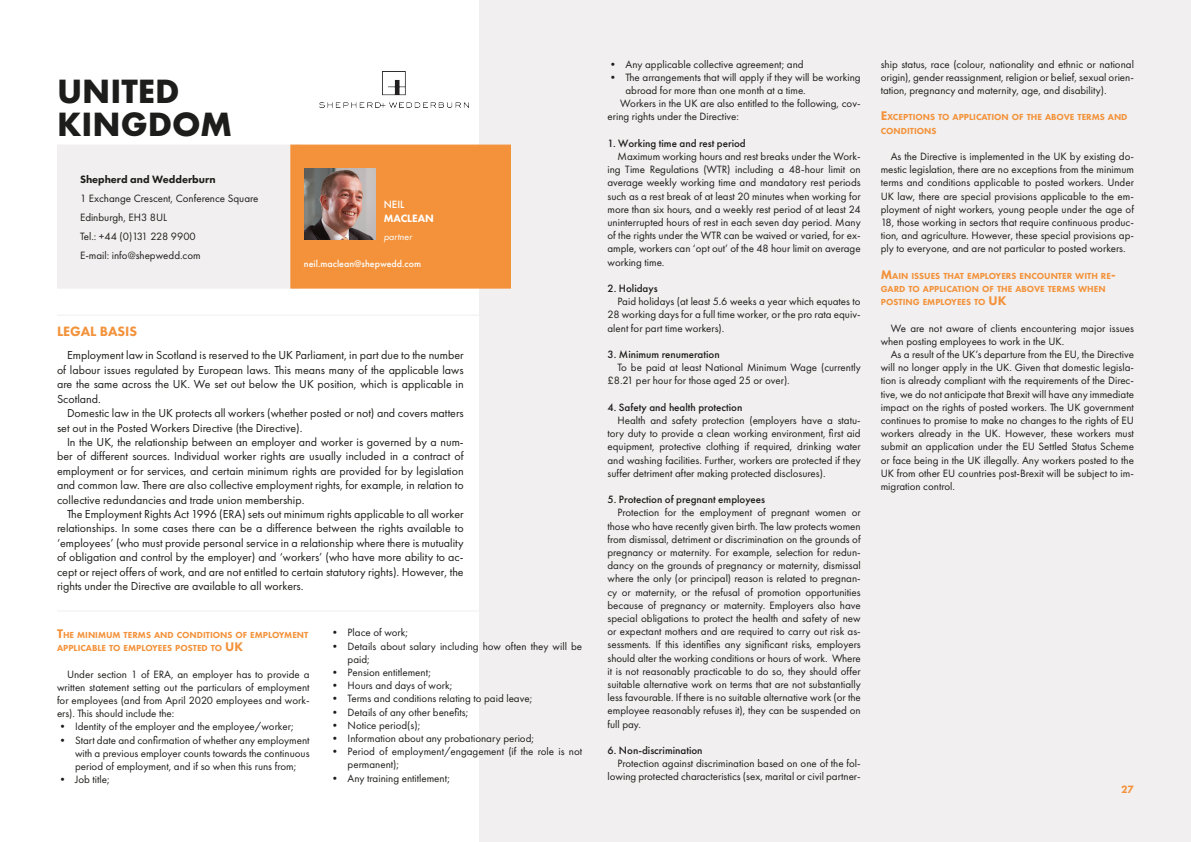
<style>
.page{position:relative;width:1191px;height:842px;background:#fff}
.page>*{position:absolute;margin:0;border:0;box-sizing:border-box;transform-origin:0 0}
.t1{font:700 35px "Futura PT";color:#1d1d1b}
.t2{font:800 14px "Futura PT";color:#f3923a}
.t3{font:12px/14.4px "Futura PT";color:#1d1d1b;text-align:justify}
.treść{font:11px/13.2px "Futura PT";color:#1d1d1b;text-align:justify}
.Śródtytuł_2{font:500 11px "Futura PT";color:#1d1d1b}
.t4{font:800 11px "Futura PT";color:#1d1d1b}
.treść-2{font:11px "Futura PT";letter-spacing:-.02em;color:#1d1d1b}
.t5{font:800 11px "Futura PT";color:#fff}
.t6{font:500 11px "Futura PT";color:#fff}
.t7{font:800 11px "Futura PT";color:#f3923a}
.t8{font:500 10px "Futura PT";color:#fff}
.t9{font:italic 10px "Futura PT";color:#fff}
.śródtytuł{font:800 9.1px/13.2px "Futura PT";color:#f3923a}
.s1{font-size:13px}
</style>
<div class="page">
<div style="left:479px;top:0;width:712px;height:842px;background:#f1efef"></div>
<div style="left:57px;top:145px;width:243px;height:144px;background:#f1efef"></div>
<div style="left:290px;top:145px;width:221px;height:144px;background:#f3923a;border:1px solid #f3923a"></div>
<img style="left:319px;top:72px;width:149px;height:36px">
<img style="left:304px;top:169px;width:71px;height:70px">
<hr style="left:57px;top:315px;width:422px;height:1px;background:#f1efef">
<hr style="left:57px;top:610px;width:422px;height:1px;background:#f1efef">
<p class="t1" style="left:57px;top:69px;width:124px">UNITED</p>
<p class="t1" style="left:57px;top:102px;width:177px">KINGDOM</p>
<p class="t4" style="left:80px;top:172px;width:137px">Shepherd and Wedderburn</p>
<p class="treść" style="left:80px;top:191px;width:180px">1 Exchange Crescent, Conference Square</p>
<p class="treść" style="left:80px;top:210px;width:89px">Edinburgh, EH3 8UL</p>
<p class="treść-2" style="left:80px;top:230px;width:117px">Tel.: +44 (0)131 228 9900</p>
<p class="treść" style="left:80px;top:248px;width:122px">E-mail: info@shepwedd.com</p>
<p class="t2" style="left:57px;top:323px;width:82px">LEGAL BASIS</p>
<p class="t6" style="left:384px;top:198px;width:22px">NEIL</p>
<p class="t5" style="left:384px;top:212px;width:52px">MACLEAN</p>
<p class="t9" style="left:384px;top:230px;width:30px">partner</p>
<p class="t8" style="left:304px;top:257px;width:119px">neil.maclean@shepwedd.com</p>
<p class="t3" style="left:57px;top:348px;width:408px;text-indent:10px">Employment law in Scotland is reserved to the UK Parliament, in part due to the number of labour issues regulated by European laws. This means many of the applicable laws are the same across the UK. We set out below the UK position, which is applicable in Scotland.</p>
<p class="t3" style="left:57px;top:406px;width:408px;text-indent:10px">Domestic law in the UK protects all workers (whether posted or not) and covers matters set out in the Posted Workers Directive (the Directive).</p>
<p class="t3" style="left:57px;top:435px;width:408px;text-indent:10px">In the UK, the relationship between an employer and worker is governed by a num&shy;ber of different sources. Individual worker rights are usually included in a contract of employment or for services, and certain minimum rights are provided for by legislation and common law. There are also collective employment rights, for example, in relation to collective redundancies and trade union membership.</p>
<p class="t3" style="left:57px;top:507px;width:408px;text-indent:10px">The Employment Rights Act 1996 (ERA) sets out minimum rights applicable to all worker relationships. In some cases there can be a difference between the rights available to ‘employees’ (who must provide personal service in a relationship where there is mutuality of obligation and control by the employer) and ‘workers’ (who have more ability to ac&shy;cept or reject offers of work, and are not entitled to certain statutory rights). However, the rights under the Directive are available to all workers.</p>
<p class="śródtytuł" style="left:57px;top:628px;width:253px"><span class="s1">T</span>HE MINIMUM TERMS AND CONDITIONS OF EMPLOYMENT<br>APPLICABLE TO EMPLOYEES POSTED TO <span class="s1">UK</span></p>
<p class="treść" style="left:57px;top:667px;width:254px;text-indent:10px">Under section 1 of ERA, an employer has to provide a written statement setting out the particulars of employment for employees (and from April 2020 employees and work&shy;ers). This should include the:</p>
<p class="treść" style="left:57px;top:720px;width:238px">• Identity of the employer and the employee/worker;</p>
<p class="treść" style="left:75px;top:733px;width:236px;text-indent:-18px">• Start date and confirmation of whether any employment with a previous employer counts towards the continuous period of employment, and if so when this runs from;</p>
<p class="treść" style="left:57px;top:773px;width:54px">• Job title;</p>
<p class="treść" style="left:330px;top:626px;width:80px">• Place of work;</p>
<p class="treść" style="left:348px;top:639px;width:236px;text-indent:-18px">• Details about salary including how often they will be paid;</p>
<p class="treść" style="left:330px;top:666px;width:103px">• Pension entitlement;</p>
<p class="treść" style="left:330px;top:679px;width:124px">• Hours and days of work;</p>
<p class="treść" style="left:330px;top:692px;width:204px">• Terms and conditions relating to paid leave;</p>
<p class="treść" style="left:330px;top:705px;width:140px">• Details of any other benefits;</p>
<p class="treść" style="left:330px;top:718px;width:92px">• Notice period(s);</p>
<p class="treść" style="left:330px;top:732px;width:206px">• Information about any probationary period;</p>
<p class="treść" style="left:348px;top:745px;width:236px;text-indent:-18px">• Period of employment/engagement (if the role is not permanent);</p>
<p class="treść" style="left:330px;top:771px;width:122px">• Any training entitlement;</p>
<p class="treść" style="left:607px;top:57px;width:198px">• Any applicable collective agreement; and</p>
<p class="treść" style="left:625px;top:70px;width:237px;text-indent:-18px">• The arrangements that will apply if they will be working abroad for more than one month at a time.</p>
<p class="treść" style="left:607px;top:97px;width:255px;text-indent:13px">Workers in the UK are also entitled to the following, cov&shy;ering rights under the Directive:</p>
<p class="Śródtytuł_2" style="left:607px;top:136px;width:140px">1. Working time and rest period</p>
<p class="treść" style="left:607px;top:150px;width:255px;text-indent:10px">Maximum working hours and rest breaks under the Work&shy;ing Time Regulations (WTR) including a 48-hour limit on average weekly working time and mandatory rest periods such as a rest break of at least 20 minutes when working for more than six hours, and a weekly rest period of at least 24 uninterrupted hours of rest in each seven day period. Many of the rights under the WTR can be waived or varied, for ex&shy;ample, workers can ‘opt out’ of the 48 hour limit on average working time.</p>
<p class="Śródtytuł_2" style="left:607px;top:282px;width:52px">2. Holidays</p>
<p class="treść" style="left:607px;top:295px;width:255px;text-indent:10px">Paid holidays (at least 5.6 weeks a year which equates to 28 working days for a full time worker, or the pro rata equiv&shy;alent for part time workers).</p>
<p class="Śródtytuł_2" style="left:607px;top:348px;width:114px">3. Minimum renumeration</p>
<p class="treść" style="left:607px;top:361px;width:255px;text-indent:10px">To be paid at least National Minimum Wage (currently £8.21 per hour for those aged 25 or over).</p>
<p class="Śródtytuł_2" style="left:607px;top:400px;width:136px">4. Safety and health protection</p>
<p class="treść" style="left:607px;top:414px;width:255px;text-indent:10px">Health and safety protection (employers have a statu&shy;tory duty to provide a clean working environment, first aid equipment, protective clothing if required, drinking water and washing facilities. Further, workers are protected if they suffer detriment after making protected disclosures).</p>
<p class="Śródtytuł_2" style="left:607px;top:493px;width:159px">5. Protection of pregnant employees</p>
<p class="treść" style="left:607px;top:506px;width:255px;text-indent:10px">Protection for the employment of pregnant women or those who have recently given birth. The law protects women from dismissal, detriment or discrimination on the grounds of pregnancy or maternity. For example, selection for redun&shy;dancy on the grounds of pregnancy or maternity, dismissal where the only (or principal) reason is related to pregnan&shy;cy or maternity, or the refusal of promotion opportunities because of pregnancy or maternity. Employers also have special obligations to protect the health and safety of new or expectant mothers and are required to carry out risk as&shy;sessments. If this identifies any significant risks, employers should alter the working conditions or hours of work. Where it is not reasonably practicable to do so, they should offer suitable alternative work on terms that are not substantially less favourable. If there is no suitable alternative work (or the employee reasonably refuses it), they can be suspended on full pay.</p>
<p class="Śródtytuł_2" style="left:607px;top:744px;width:97px">6. Non-discrimination</p>
<p class="treść" style="left:607px;top:757px;width:255px;text-align:right">Protection against discrimination based on one of the fol&shy;lowing protected characteristics (sex, marital or civil partner-</p>
<p class="treść" style="left:880px;top:57px;width:255px">ship status, race (colour, nationality and ethnic or national origin), gender reassignment, religion or belief, sexual orien&shy;tation, pregnancy and maternity, age, and disability).</p>
<p class="śródtytuł" style="left:880px;top:111px;width:248px"><span class="s1">E</span>XCEPTIONS TO APPLICATION OF THE ABOVE TERMS AND<br>CONDITIONS</p>
<p class="treść" style="left:880px;top:150px;width:255px;text-indent:10px">As the Directive is implemented in the UK by existing do&shy;mestic legislation, there are no exceptions from the minimum terms and conditions applicable to posted workers. Under UK law, there are special provisions applicable to the em&shy;ployment of night workers, young people under the age of 18, those working in sectors that require continuous produc&shy;tion, and agriculture. However, these special provisions ap&shy;ply to everyone, and are not particular to posted workers.</p>
<p class="śródtytuł" style="left:880px;top:269px;width:236px"><span class="s1">M</span>AIN ISSUES THAT EMPLOYERS ENCOUNTER WITH RE<span class="s1">-<br></span>GARD TO APPLICATION OF THE ABOVE TERMS WHEN<br>POSTING EMPLOYEES TO <span class="s1">UK</span></p>
<p class="treść" style="left:880px;top:321px;width:255px;text-indent:10px">We are not aware of clients encountering major issues when posting employees to work in the UK.</p>
<p class="treść" style="left:880px;top:348px;width:255px;text-indent:10px">As a result of the UK’s departure from the EU, the Directive will no longer apply in the UK. Given that domestic legisla&shy;tion is already compliant with the requirements of the Direc&shy;tive, we do not anticipate that Brexit will have any immediate impact on the rights of posted workers. The UK government continues to promise to make no changes to the rights of EU workers already in the UK. However, these workers must submit an application under the EU Settled Status Scheme or face being in the UK illegally. Any workers posted to the UK from other EU countries post-Brexit will be subject to im&shy;migration control.</p>
<p class="t7" style="left:1121px;top:783px;width:14px">27</p>
</div>
